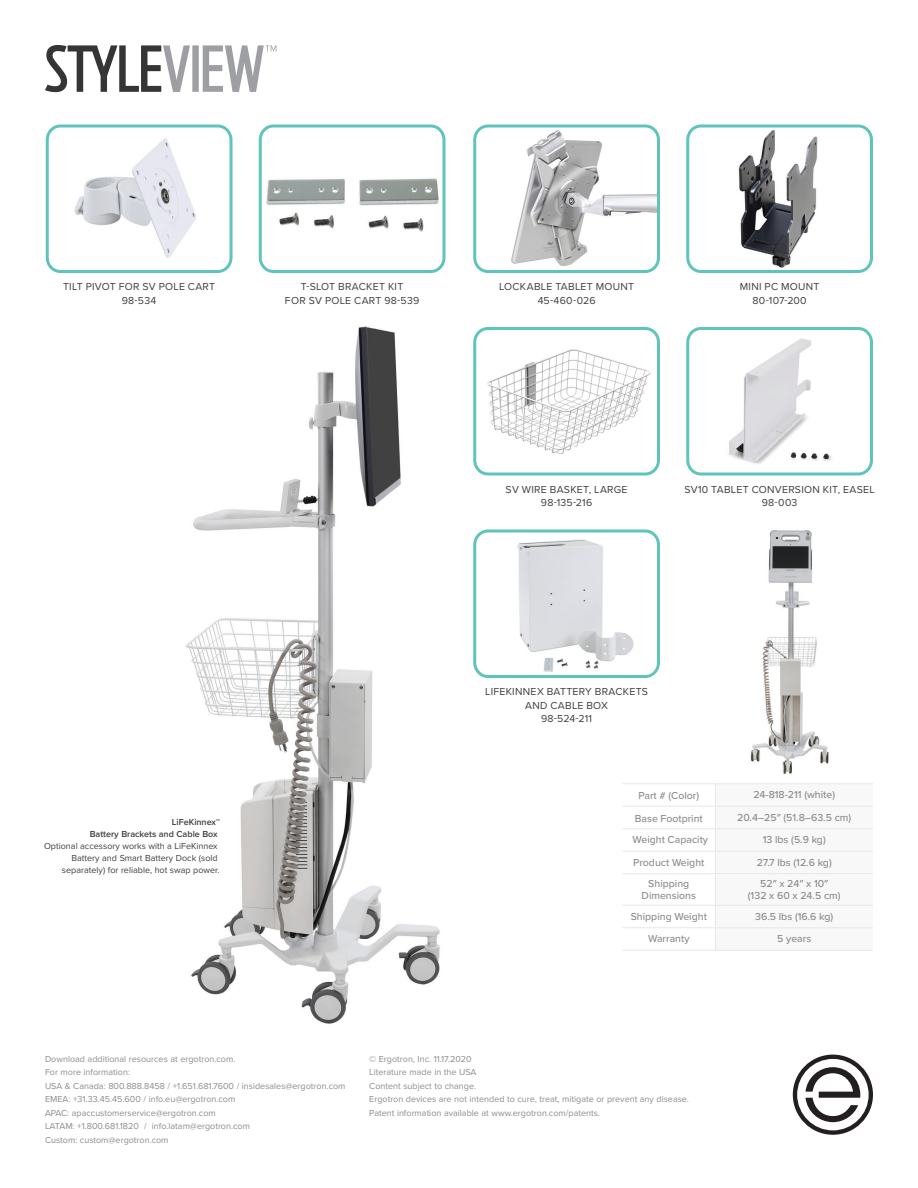
<style>
.page{position:relative;width:918px;height:1188px;background:#fff}
.page>*{position:absolute;margin:0;border:0;box-sizing:border-box;transform-origin:0 0}
.t1{font:10.5px/13.5px "Proxima Nova";letter-spacing:.025em;color:#3e3e3f;text-align:center}
.t2{font:500 10.5px/12px "Proxima Nova";color:#8a8c8f;text-align:center}
.t3{font:9px/13.5px "Proxima Nova";color:#8a8c8f}
.t4{font:9px/12px "Proxima Nova";color:#3e3e3f;text-align:right}
.t5{font:600 9px/12px "Proxima Nova";color:#3e3e3f;text-align:right}
</style>
<div class="page">
<img style="left:185px;top:326px;width:255px;height:698px">
<svg style="left:793px;top:1055px;width:80px;height:80px"></svg>
<hr style="left:715px;top:783px;width:158px;height:1px;background:#e6e7e9">
<svg style="left:715px;top:784px;width:158px;height:166px"></svg>
<hr style="left:715px;top:950px;width:158px;height:1px;background:#e6e7e9">
<hr style="left:622px;top:806px;width:93px;height:1px;background:#e6e7e9">
<hr style="left:622px;top:828px;width:93px;height:1px;background:#e6e7e9">
<hr style="left:622px;top:851px;width:93px;height:1px;background:#e6e7e9">
<hr style="left:622px;top:873px;width:93px;height:1px;background:#e6e7e9">
<hr style="left:622px;top:905px;width:93px;height:1px;background:#e6e7e9">
<hr style="left:622px;top:927px;width:93px;height:1px;background:#e6e7e9">
<hr style="left:622px;top:950px;width:93px;height:1px;background:#e6e7e9">
<hr style="left:622px;top:783px;width:93px;height:1px;background:#e6e7e9">
<img style="left:750px;top:530px;width:79px;height:244px">
<svg style="left:45px;top:45px;width:231px;height:47px"></svg>
<img style="left:491px;top:124px;width:165px;height:145px">
<div style="left:473px;top:125px;width:187px;height:148px;border:3px solid #5fc4bc;border-radius:13px"></div>
<img style="left:705px;top:124px;width:149px;height:144px">
<div style="left:686px;top:125px;width:187px;height:148px;border:3px solid #5fc4bc;border-radius:13px"></div>
<img style="left:477px;top:331px;width:179px;height:141px">
<div style="left:473px;top:327px;width:187px;height:149px;border:3px solid #5fc4bc;border-radius:13px"></div>
<img style="left:729px;top:338px;width:103px;height:126px">
<div style="left:686px;top:327px;width:187px;height:149px;border:3px solid #5fc4bc;border-radius:13px"></div>
<img style="left:46px;top:124px;width:186px;height:149px">
<div style="left:46px;top:125px;width:186px;height:148px;border:3px solid #5fc4bc;border-radius:13px"></div>
<img style="left:259px;top:124px;width:183px;height:149px">
<div style="left:259px;top:125px;width:187px;height:148px;border:3px solid #5fc4bc;border-radius:13px"></div>
<img style="left:517px;top:539px;width:117px;height:133px">
<div style="left:473px;top:530px;width:187px;height:148px;border:3px solid #5fc4bc;border-radius:13px"></div>
<p class="t1" style="left:63px;top:280px;width:154px">TILT PIVOT FOR SV POLE CART<br>98-534</p>
<p class="t1" style="left:285px;top:280px;width:136px">T-SLOT BRACKET KIT<br>FOR SV POLE CART 98-539</p>
<p class="t1" style="left:499px;top:280px;width:137px">LOCKABLE TABLET MOUNT<br>45-460-026</p>
<p class="t1" style="left:740px;top:280px;width:81px">MINI PC MOUNT<br>80-107-200</p>
<p class="t5" style="left:90px;top:815px;width:132px">LiFeKinnex™<br>Battery Brackets and Cable Box</p>
<p class="t4" style="left:44px;top:840px;width:177px">Optional accessory works with a LiFeKinnex<br>Battery and Smart Battery Dock (sold separately) for reliable, hot swap power.</p>
<p class="t1" style="left:506px;top:483px;width:123px">SV WIRE BASKET, LARGE<br>98-135-216</p>
<p class="t1" style="left:684px;top:483px;width:192px">SV10 TABLET CONVERSION KIT, EASEL<br>98-003</p>
<p class="t1" style="left:485px;top:685px;width:164px">LIFEKINNEX BATTERY BRACKETS<br>AND CABLE BOX<br>98-524-211</p>
<p class="t2" style="left:638px;top:789px;width:62px">Part # (Color)</p>
<p class="t2" style="left:753px;top:789px;width:83px">24-818-211 (white)</p>
<p class="t2" style="left:635px;top:812px;width:69px">Base Footprint</p>
<p class="t2" style="left:737px;top:811px;width:116px">20.4–25″ (51.8–63.5 cm)</p>
<p class="t2" style="left:633px;top:834px;width:77px">Weight Capacity</p>
<p class="t2" style="left:763px;top:834px;width:65px">13 lbs (5.9 kg)</p>
<p class="t2" style="left:633px;top:856px;width:73px">Product Weight</p>
<p class="t2" style="left:757px;top:856px;width:77px">27.7 lbs (12.6 kg)</p>
<p class="t2" style="left:642px;top:877px;width:56px">Shipping<br>Dimensions</p>
<p class="t2" style="left:748px;top:877px;width:94px">52″ x 24″ x 10″<br>(132 x 60 x 24.5 cm)</p>
<p class="t2" style="left:631px;top:910px;width:78px">Shipping Weight</p>
<p class="t2" style="left:755px;top:910px;width:80px">36.5 lbs (16.6 kg)</p>
<p class="t2" style="left:648px;top:933px;width:43px">Warranty</p>
<p class="t2" style="left:777px;top:933px;width:36px">5 years</p>
<p class="t3" style="left:45px;top:1052px;width:302px">Download additional resources at ergotron.com.<br>For more information:<br>USA &amp; Canada: 800.888.8458 / +1.651.681.7600 / insidesales@ergotron.com EMEA: +31.33.45.45.600 / info.eu@ergotron.com<br>APAC: apaccustomerservice@ergotron.com<br>LATAM: +1.800.681.1820 / info.latam@ergotron.com<br>Custom: custom@ergotron.com</p>
<p class="t3" style="left:369px;top:1052px;width:321px">© Ergotron, Inc. 11.17.2020<br>Literature made in the USA<br>Content subject to change.<br>Ergotron devices are not intended to cure, treat, mitigate or prevent any disease.<br>Patent information available at www.ergotron.com/patents.</p>
</div>
